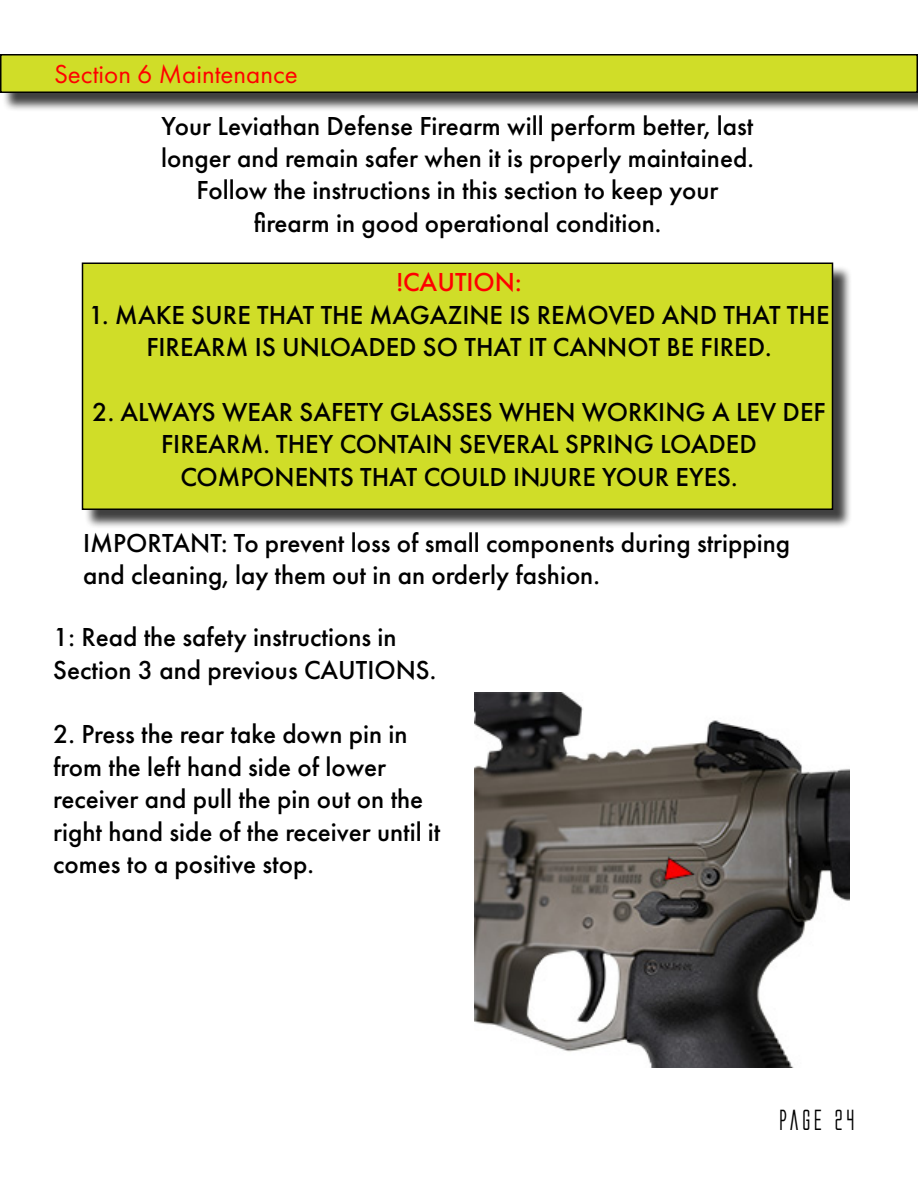
<style>
.page{position:relative;width:918px;height:1188px;background:#fff}
.page>*{position:absolute;margin:0;border:0;box-sizing:border-box;transform-origin:0 0}
.t1{font:500 27px/32.4px "Futura PT";color:#000;text-align:center}
.t2{font:27px "Futura PT";color:#f00}
.t3{font:500 27px "Futura PT";color:#f00}
.t4{font:700 27px "Alien League";color:#000}
</style>
<div class="page">
<div style="left:2px;top:56px;width:916px;height:56px;background:#000;opacity:.75"></div>
<div style="left:1px;top:55px;width:916px;height:37px;background:#d0dd28"></div>
<div style="left:0;top:54px;width:918px;height:39px;border:2px solid #000"></div>
<div style="left:84px;top:265px;width:768px;height:264px;background:#000;opacity:.75"></div>
<div style="left:82px;top:263px;width:750px;height:246px;background:#d0dd28"></div>
<div style="left:82px;top:262px;width:751px;height:248px;border:2px solid #000"></div>
<img style="left:475px;top:692px;width:375px;height:375px">
<p class="t2" style="left:54px;top:58px;width:245px">Section 6 Maintenance</p>
<p class="t1" style="left:162px;top:109px;width:593px">Your Leviathan Defense Firearm will perform better, last</p>
<p class="t1" style="left:161px;top:142px;width:594px">longer and remain safer when it is properly maintained.</p>
<p class="t1" style="left:197px;top:174px;width:523px">Follow the instructions in this section to keep your firearm in good operational condition.</p>
<p class="t3" style="left:396px;top:266px;width:127px">!CAUTION:</p>
<p class="t1" style="left:88px;top:299px;width:743px">1. MAKE SURE THAT THE MAGAZINE IS REMOVED AND THAT THE<br>FIREARM IS UNLOADED SO THAT IT CANNOT BE FIRED.</p>
<p class="t1" style="left:92px;top:396px;width:735px">2. ALWAYS WEAR SAFETY GLASSES WHEN WORKING A LEV DEF<br>FIREARM. THEY CONTAIN SEVERAL SPRING LOADED<br>COMPONENTS THAT COULD INJURE YOUR EYES.</p>
<p class="t1" style="left:83px;top:526px;width:708px;text-align:left">IMPORTANT: To prevent loss of small components during stripping and cleaning, lay them out in an orderly fashion.</p>
<p class="t1" style="left:53px;top:621px;width:385px;text-align:left">1: Read the safety instructions in<br>Section 3 and previous CAUTIONS.</p>
<p class="t1" style="left:53px;top:718px;width:389px;text-align:left">2. Press the rear take down pin in from the left hand side of lower receiver and pull the pin out on the right hand side of the receiver until it comes to a positive stop.</p>
<p class="t4" style="left:779px;top:1106px;width:80px">Page 24</p>
</div>
